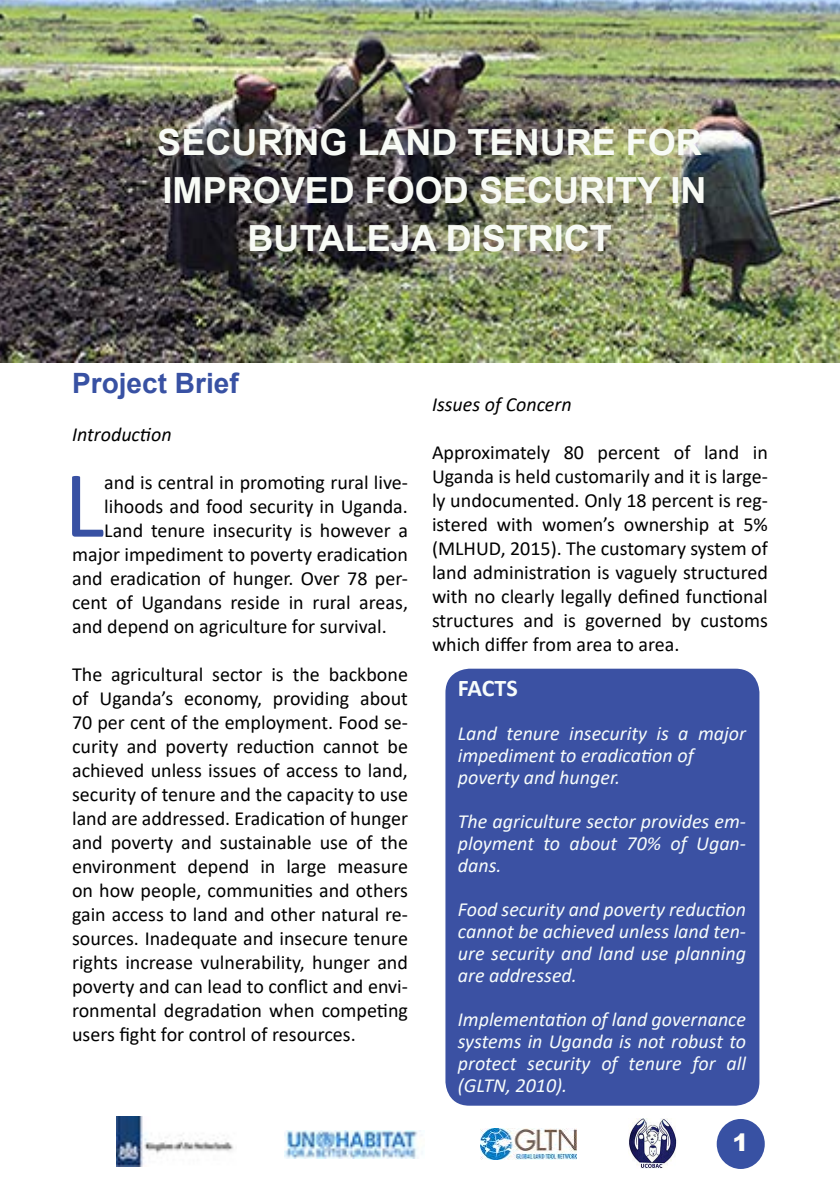
<style>
.page{position:relative;width:840px;height:1191px;background:#fff}
.page>*{position:absolute;margin:0;border:0;box-sizing:border-box;transform-origin:0 0}
.t1{font:95.6px "Calibri";color:#3851a3}
.t2{font:700 36px/48px "Arial";color:#f8fbf6;text-align:center}
.t3{font:700 28px "Arial";color:#3851a3}
.t4{font:700 24px "Calibri";letter-spacing:-.01em;color:#f7fcfb}
.t5{font:900 24px "Arial";color:#fffef9}
.t6{font:20px/24px "Calibri";color:#000;text-align:justify}
.t7{font:italic 20px/22px "Calibri";color:#f7fcfb;text-align:justify}
.t8{font:italic 20px "Calibri";color:#000}
</style>
<div class="page">
<img style="left:629px;top:1119px;width:47px;height:49px">
<img style="left:480px;top:1128px;width:96px;height:31px">
<img style="left:116px;top:1116px;width:118px;height:50px">
<div style="left:716px;top:1119px;width:48px;height:50px;background:#3851a3;border-radius:50%"></div>
<img style="left:284px;top:1130px;width:139px;height:28px">
<img style="left:0;top:0;width:839px;height:362px">
<div style="left:445px;top:668px;width:314px;height:437px;background:#3b51a3;border-radius:24px"></div>
<h2 class="t2" style="left:157px;top:119px;width:550px">SECURING LAND TENURE FOR<br>IMPROVED FOOD SECURITY IN<br>BUTALEJA DISTRICT</h2>
<h3 class="t3" style="left:72px;top:363px;width:168px">Project Brief</h3>
<p class="t8" style="left:72px;top:420px;width:101px">Introduction</p>
<h1 class="t1" style="left:64px;top:438px;width:42px">L</h1>
<p class="t6" style="left:104px;top:469px;width:305px">and is central in promoting rural live-</p>
<p class="t6" style="left:104px;top:493px;width:305px">lihoods and food security in Uganda.</p>
<p class="t6" style="left:104px;top:517px;width:305px">Land tenure insecurity is however a</p>
<p class="t6" style="left:72px;top:541px;width:337px">major impediment to poverty eradication</p>
<p class="t6" style="left:72px;top:565px;width:337px">and eradication of hunger. Over 78 per-</p>
<p class="t6" style="left:72px;top:589px;width:337px">cent of Ugandans reside in rural areas,</p>
<p class="t6" style="left:72px;top:613px;width:316px">and depend on agriculture for survival.</p>
<p class="t6" style="left:72px;top:661px;width:337px">The agricultural sector is the backbone of Uganda’s economy, providing about 70 per cent of the employment. Food se&shy;curity and poverty reduction cannot be achieved unless issues of access to land, security of tenure and the capacity to use land are addressed. Eradication of hunger and poverty and sustainable use of the environment depend in large measure on how people, communities and others gain access to land and other natural re&shy;sources. Inadequate and insecure tenure rights increase vulnerability, hunger and poverty and can lead to conflict and envi&shy;ronmental degradation when competing users fight for control of resources.</p>
<p class="t8" style="left:432px;top:391px;width:141px">Issues of Concern</p>
<p class="t6" style="left:432px;top:440px;width:337px">Approximately 80 percent of land in Uganda is held customarily and it is large&shy;ly undocumented. Only 18 percent is reg&shy;istered with women’s ownership at 5% (MLHUD, 2015). The customary system of land administration is vaguely structured with no clearly legally defined functional structures and is governed by customs which differ from area to area.</p>
<p class="t4" style="left:457px;top:671px;width:61px">FACTS</p>
<p class="t7" style="left:457px;top:722px;width:289px;text-align:left">Land tenure insecurity is a major impediment to eradication of poverty and hunger.</p>
<p class="t7" style="left:457px;top:810px;width:289px">The agriculture sector provides em&shy;ployment to about 70% of Ugan&shy;dans.</p>
<p class="t7" style="left:457px;top:898px;width:289px">Food security and poverty reduction cannot be achieved unless land ten&shy;ure security and land use planning are addressed.</p>
<p class="t7" style="left:457px;top:1008px;width:289px">Implementation of land governance systems in Uganda is not robust to protect security of tenure for all (GLTN, 2010).</p>
<p class="t5" style="left:732px;top:1124px;width:18px">1</p>
</div>
